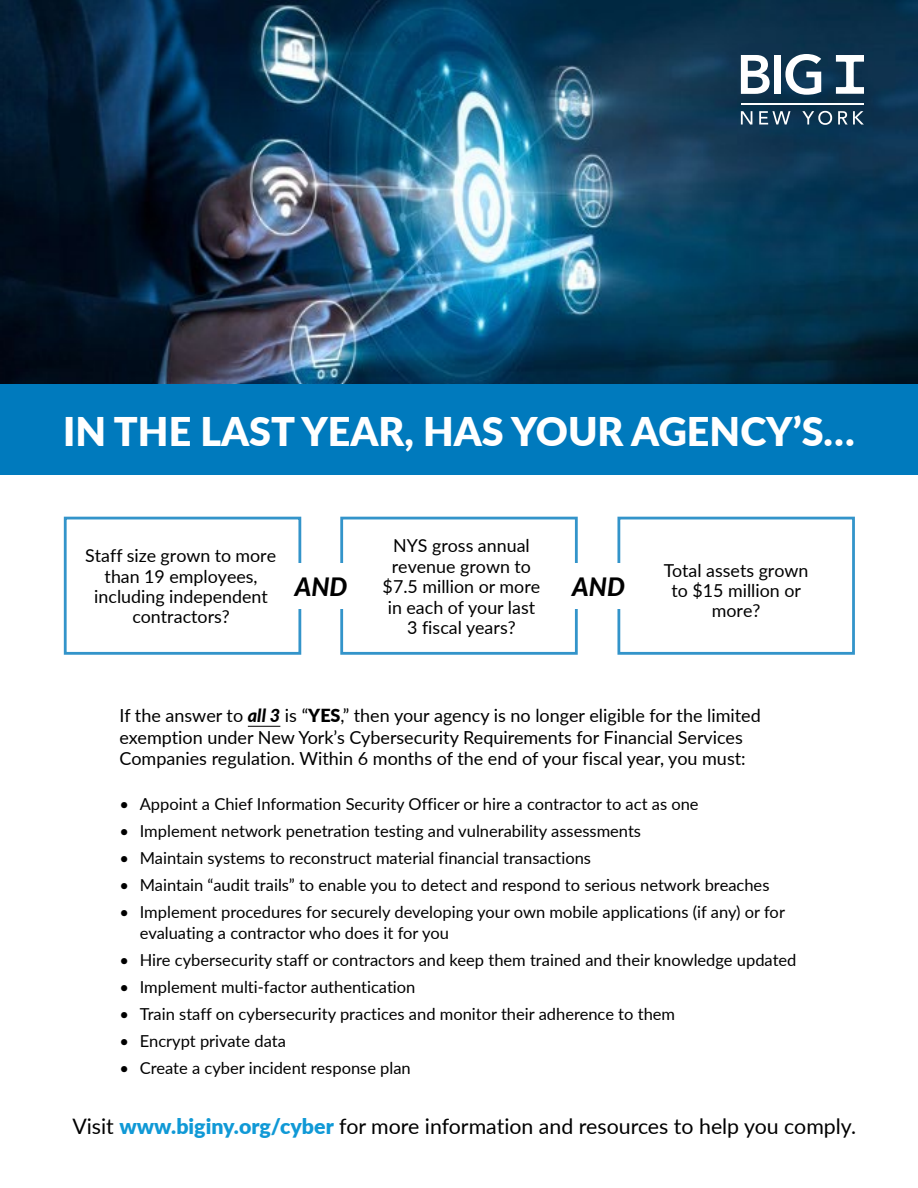
<style>
.page{position:relative;width:918px;height:1188px;background:#fff}
.page>*{position:absolute;margin:0;border:0;box-sizing:border-box;transform-origin:0 0}
.t1{font:900 39.6px "Lato";color:#fff}
.t2{font:italic 800 25.2px "Lato";color:#000}
.t3{font:21.3px "Lato";color:#000}
.t4{font:18px/21.6px "Lato";color:#000}
.t5{font:17.85px/20.4px "Lato";color:#000;text-align:center}
.t6{font:16.5px/21px "Lato";color:#000}
.s1{font-weight:800;font-style:italic}
.s2{font-weight:900}
.s3{font-weight:900;color:#1099d6}
</style>
<div class="page">
<img style="left:0;top:0;width:918px;height:384px">
<hr style="left:248px;top:726px;width:32px;height:1px;background:#000">
<div style="left:617px;top:517px;width:238px;height:138px;border:3px solid #007abd"></div>
<div style="left:340px;top:517px;width:238px;height:138px;border:3px solid #007abd"></div>
<div style="left:64px;top:517px;width:237px;height:138px;border:3px solid #007abd"></div>
<div style="left:271px;top:563px;width:100px;height:45px;background:#fff"></div>
<div style="left:549px;top:563px;width:100px;height:45px;background:#fff"></div>
<svg style="left:741px;top:55px;width:29px;height:39px"></svg>
<div style="left:774px;top:55px;width:7px;height:39px;background:#fff"></div>
<svg style="left:785px;top:54px;width:36px;height:41px"></svg>
<hr style="left:741px;top:103px;width:123px;height:1px;background:#fff">
<svg style="left:836px;top:55px;width:28px;height:39px"></svg>
<svg style="left:741px;top:111px;width:11px;height:14px"></svg>
<svg style="left:759px;top:111px;width:31px;height:14px"></svg>
<svg style="left:802px;top:111px;width:30px;height:14px"></svg>
<svg style="left:838px;top:111px;width:26px;height:14px"></svg>
<div style="left:0;top:384px;width:918px;height:91px;background:#007abd"></div>
<h1 class="t1" style="left:63px;top:402px;width:793px">IN THE LAST YEAR, HAS YOUR AGENCY’S…</h1>
<p class="t5" style="left:85px;top:545px;width:192px">Staff size grown to more than 19 employees, including independent contractors?</p>
<p class="t5" style="left:383px;top:535px;width:159px">NYS gross annual revenue grown to $7.5 million or more in each of your last<br>3 fiscal years?</p>
<h2 class="t2" style="left:295px;top:568px;width:54px">AND</h2>
<h2 class="t2" style="left:572px;top:568px;width:54px">AND</h2>
<p class="t5" style="left:664px;top:559px;width:146px">Total assets grown to $15 million or more?</p>
<p class="t4" style="left:120px;top:704px;width:643px">If the answer to <span class="s1">all 3</span> is “<span class="s2">YES</span>,” then your agency is no longer eligible for the limited exemption under New York’s Cybersecurity Requirements for Financial Services<br>Companies regulation. Within 6 months of the end of your fiscal year, you must:</p>
<p class="t6" style="left:120px;top:793px;width:581px">• Appoint a Chief Information Security Officer or hire a contractor to act as one</p>
<p class="t6" style="left:120px;top:820px;width:523px">• Implement network penetration testing and vulnerability assessments</p>
<p class="t6" style="left:120px;top:847px;width:473px">• Maintain systems to reconstruct material financial transactions</p>
<p class="t6" style="left:120px;top:874px;width:651px">• Maintain “audit trails” to enable you to detect and respond to serious network breaches</p>
<p class="t6" style="left:140px;top:901px;width:647px;text-indent:-20px">• Implement procedures for securely developing your own mobile applications (if any) or for evaluating a contractor who does it for you</p>
<p class="t6" style="left:120px;top:949px;width:678px">• Hire cybersecurity staff or contractors and keep them trained and their knowledge updated</p>
<p class="t6" style="left:120px;top:976px;width:297px">• Implement multi-factor authentication</p>
<p class="t6" style="left:120px;top:1003px;width:557px">• Train staff on cybersecurity practices and monitor their adherence to them</p>
<p class="t6" style="left:120px;top:1030px;width:168px">• Encrypt private data</p>
<p class="t6" style="left:120px;top:1057px;width:293px">• Create a cyber incident response plan</p>
<p class="t3" style="left:72px;top:1111px;width:785px">Visit <span class="s3">www.biginy.org/cyber</span> for more information and resources to help you comply.</p>
</div>
